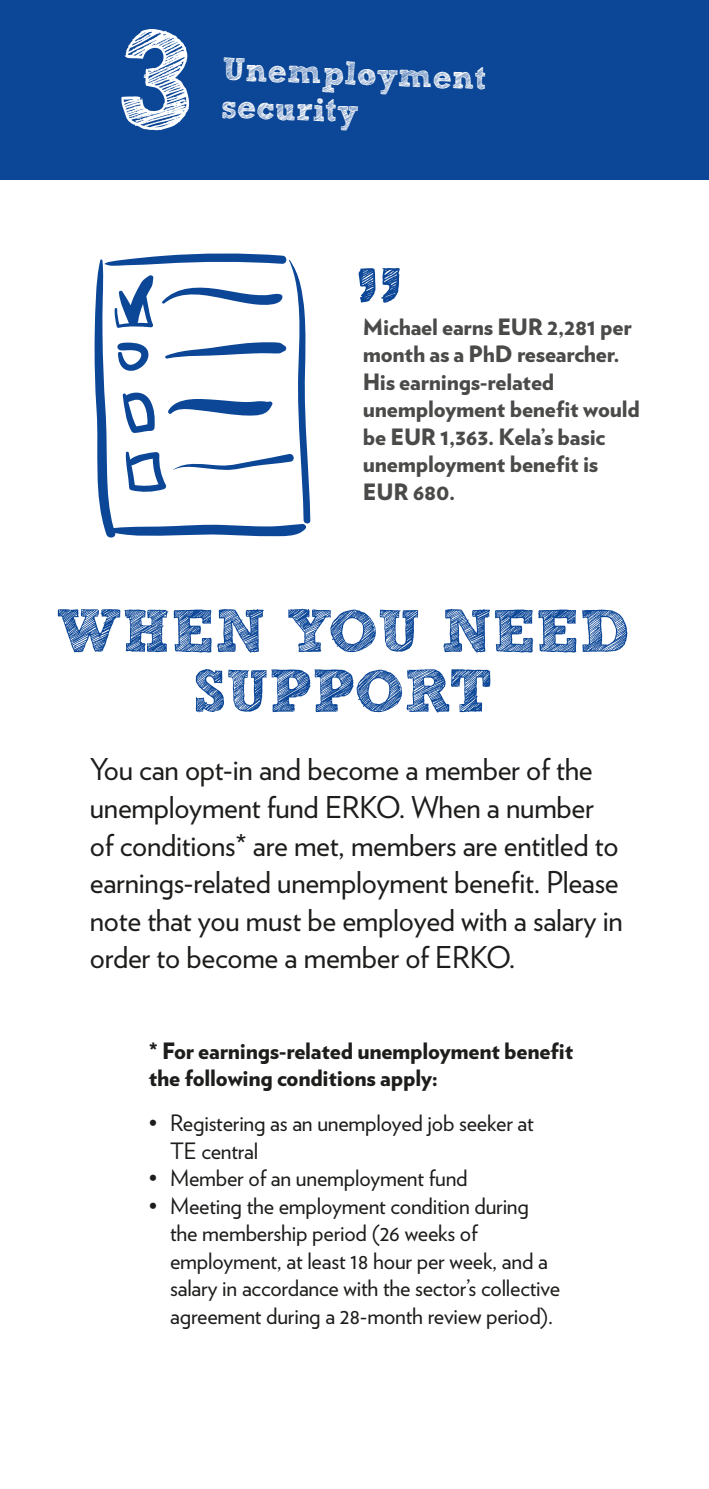
<style>
.page{position:relative;width:709px;height:1489px;background:#fff}
.page>*{position:absolute;margin:0;border:0;box-sizing:border-box;transform-origin:0 0}
.t1{font:700 60px/60px "Sketch Block";color:#0b4697;text-align:center}
.t2{font:700 32.5px/37.5px "Sketch Block";color:#fff}
.t3{font:30px/37.5px "Verlag";letter-spacing:-.01em;color:#1d1d1b}
.t4{font:22.5px/27.5px "Verlag";letter-spacing:-.01em;color:#1d1d1b}
.t5{font:900 22.5px/27.5px "Verlag";letter-spacing:-.01em;color:#4a4a49}
.t6{font:900 22.5px/27.5px "Verlag";letter-spacing:-.01em;color:#1d1d1b}
</style>
<div class="page">
<div style="left:0;top:0;width:709px;height:179px;background:#0b4697"></div>
<svg style="left:94px;top:259px;width:212px;height:279px;fill:#0b4697"></svg>
<svg style="left:104px;top:253px;width:206px;height:271px"></svg>
<h2 class="t2" style="left:223px;top:50px;width:266px;rotate:2deg">Unemployment security</h2>
<p class="t5" style="left:363px;top:311px;width:278px">Michael earns EUR 2,281 per month as a PhD researcher.<br>His earnings-related unemployment benefit would be EUR 1,363. Kela’s basic unemployment benefit is<br>EUR 680.</p>
<h1 class="t1" style="left:56px;top:601px;width:575px">WHEN YOU NEED<br>SUPPORT</h1>
<p class="t3" style="left:90px;top:749px;width:534px">You can opt-in and become a member of the unemployment fund ERKO. When a number of conditions* are met, members are entitled to earnings-related unemployment benefit. Please note that you must be employed with a salary in order to become a member of ERKO.</p>
<p class="t6" style="left:149px;top:1035px;width:426px">* For earnings-related unemployment benefit the following conditions apply:</p>
<p class="t4" style="left:170px;top:1108px;width:365px;text-indent:-21px">• Registering as an unemployed job seeker at<br>TE central</p>
<p class="t4" style="left:149px;top:1163px;width:320px">• Member of an unemployment fund</p>
<p class="t4" style="left:170px;top:1190px;width:391px;text-indent:-21px">• Meeting the employment condition during the membership period (26 weeks of employment, at least 18 hour per week, and a salary in accordance with the sector’s collective agreement during a 28-month review period).</p>
</div>
